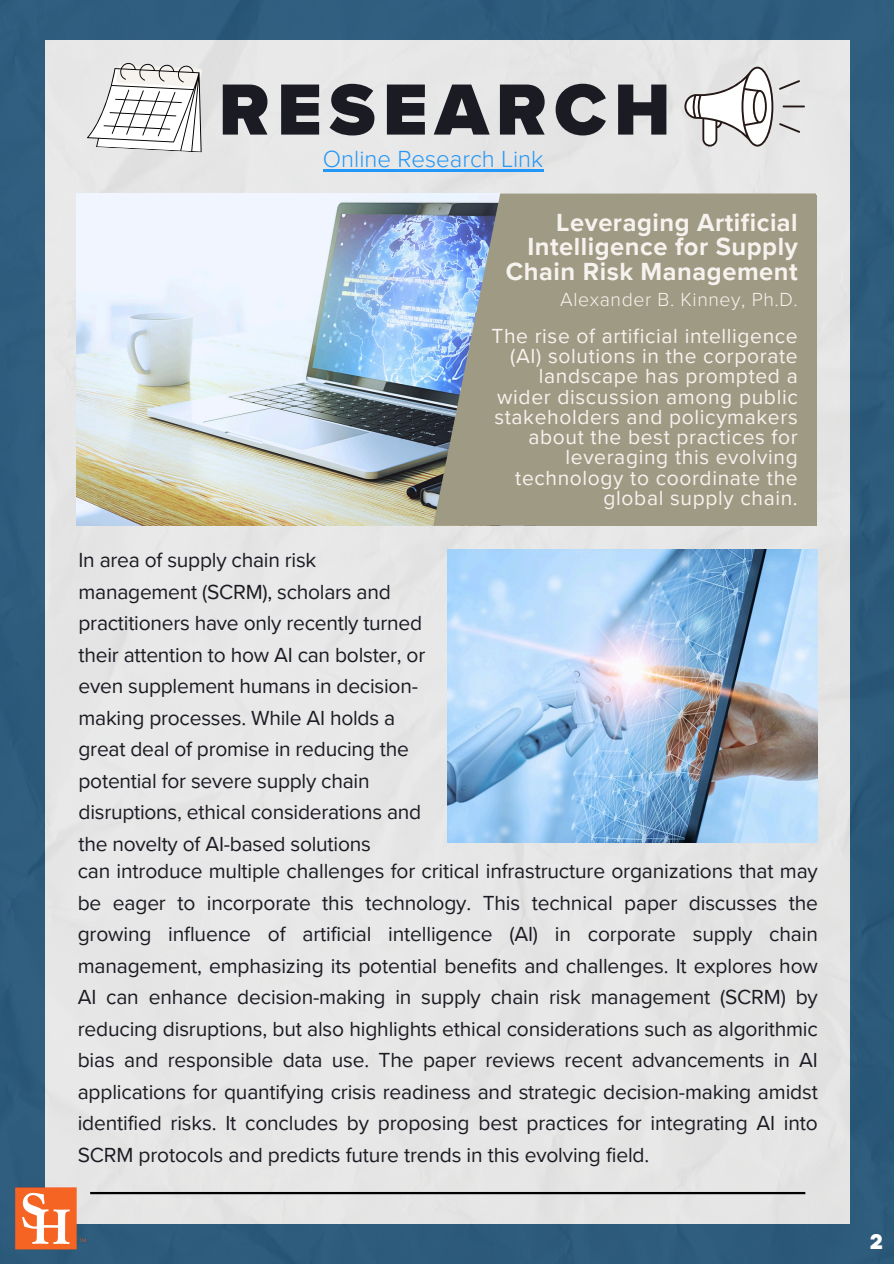
<style>
.page{position:relative;width:894px;height:1264px;background:#fff}
.page>*{position:absolute;margin:0;border:0;box-sizing:border-box;transform-origin:0 0}
.t1{font:900 75px "Proxima Nova";letter-spacing:.1em;color:#1b1b23}
.t2{font:700 25.5px/24.8px "Proxima Nova";letter-spacing:.02em;color:#f6f3ef;text-align:right}
.t3{font:300 24px "Proxima Nova";color:#2397f6}
.t4{font:21px/31.5px "Proxima Nova";letter-spacing:-.01em;color:#1b1b23;text-align:justify}
.t5{font:21px/20.2px "Proxima Nova";letter-spacing:.03em;color:#f6f3ef;text-align:right}
.t6{font:800 21px "Garet";color:#fff}
.t7{font:300 19.5px "Proxima Nova";letter-spacing:.03em;color:#f6f3ef}
</style>
<div class="page">
<img style="left:0;top:0;width:893px;height:1263px">
<img style="left:77px;top:193px;width:356px;height:332px">
<svg style="left:433px;top:193px;width:382px;height:332px;background:#9c9a8a"></svg>
<hr style="left:90px;top:1191px;width:715px;height:3px;background:#000">
<img style="left:447px;top:549px;width:369px;height:293px">
<hr style="left:782px;top:105px;width:22px;height:2px;background:#231815">
<svg style="left:684px;top:67px;width:116px;height:80px"></svg>
<svg style="left:86px;top:60px;width:120px;height:92px"></svg>
<img style="left:0;top:1174px;width:88px;height:89px">
<hr style="left:323px;top:169px;width:220px;height:2px;background:#2397f6">
<h1 class="t1" style="left:219px;top:66px;width:453px">RESEARCH</h1>
<p class="t3" style="left:323px;top:145px;width:222px">Online Research Link</p>
<h3 class="t2" style="left:505px;top:210px;width:293px">Leveraging Artificial<br>Intelligence for Supply<br>Chain Risk Management</h3>
<p class="t7" style="left:560px;top:288px;width:239px">Alexander B. Kinney, Ph.D.</p>
<p class="t4" style="left:78px;top:545px;width:348px;text-align:left">In area of supply chain risk management (SCRM), scholars and practitioners have only recently turned their attention to how AI can bolster, or even supplement humans in decision&shy;making processes. While AI holds a great deal of promise in reducing the potential for severe supply chain disruptions, ethical considerations and the novelty of AI-based solutions</p>
<p class="t5" style="left:491px;top:326px;width:308px">The rise of artificial intelligence (AI) solutions in the corporate landscape has prompted a wider discussion among public stakeholders and policymakers about the best practices for leveraging this evolving technology to coordinate the global supply chain.</p>
<p class="t4" style="left:78px;top:856px;width:741px">can introduce multiple challenges for critical infrastructure organizations that may be eager to incorporate this technology. This technical paper discusses the growing influence of artificial intelligence (AI) in corporate supply chain management, emphasizing its potential benefits and challenges. It explores how AI can enhance decision-making in supply chain risk management (SCRM) by reducing disruptions, but also highlights ethical considerations such as algorithmic bias and responsible data use. The paper reviews recent advancements in AI applications for quantifying crisis readiness and strategic decision-making amidst identified risks. It concludes by proposing best practices for integrating AI into SCRM protocols and predicts future trends in this evolving field.</p>
<h2 class="t6" style="left:869px;top:1226px;width:15px">2</h2>
</div>
